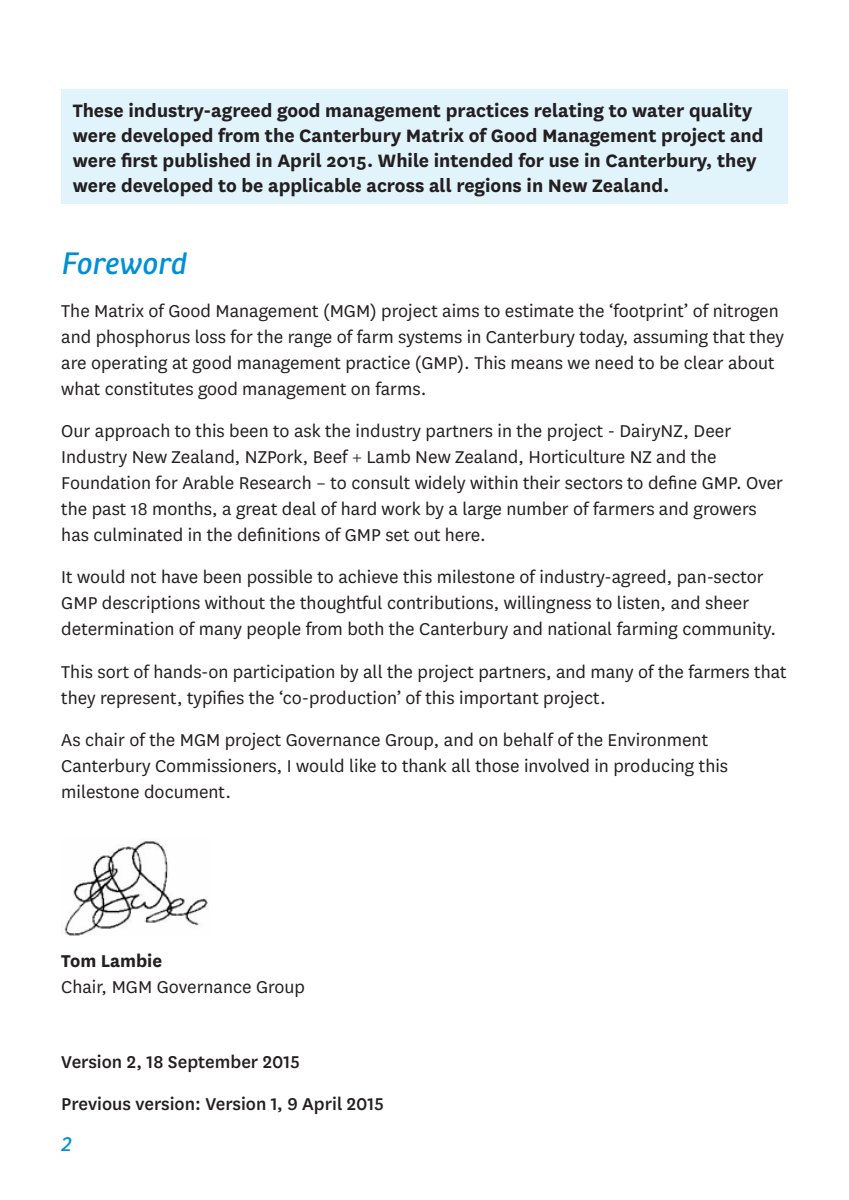
<style>
.page{position:relative;width:849px;height:1200px;background:#fff}
.page>*{position:absolute;margin:0;border:0;box-sizing:border-box;transform-origin:0 0}
.t1{font:italic 30px "Ronnia";letter-spacing:-.005em;color:#008fd5}
.t2{font:700 21px/25.2px "National";color:#231f20}
.t3{font:20px/26px "National";color:#231f20}
.t4{font:500 20px "National";color:#231f20}
.t5{font:italic 20px "Ronnia";color:#008fd5}
.s1{font-weight:700}
</style>
<div class="page">
<div style="left:61px;top:90px;width:726px;height:114px;background:#e1f4fc"></div>
<img style="left:64px;top:841px;width:144px;height:95px">
<p class="t2" style="left:73px;top:96px;width:692px">These industry-agreed good management practices relating to water quality were developed from the Canterbury Matrix of Good Management project and were first published in April 2015. While intended for use in Canterbury, they were developed to be applicable across all regions in New Zealand.</p>
<p class="t1" style="left:61px;top:244px;width:127px">Foreword</p>
<p class="t3" style="left:61px;top:297px;width:724px">The Matrix of Good Management (MGM) project aims to estimate the ‘footprint’ of nitrogen and phosphorus loss for the range of farm systems in Canterbury today, assuming that they are operating at good management practice (GMP). This means we need to be clear about what constitutes good management on farms.</p>
<p class="t3" style="left:61px;top:417px;width:723px">Our approach to this been to ask the industry partners in the project - DairyNZ, Deer Industry New Zealand, NZPork, Beef + Lamb New Zealand, Horticulture NZ and the Foundation for Arable Research – to consult widely within their sectors to define GMP. Over the past 18 months, a great deal of hard work by a large number of farmers and growers has culminated in the definitions of GMP set out here.</p>
<p class="t3" style="left:61px;top:563px;width:716px">It would not have been possible to achieve this milestone of industry-agreed, pan-sector<br>GMP descriptions without the thoughtful contributions, willingness to listen, and sheer determination of many people from both the Canterbury and national farming community.</p>
<p class="t3" style="left:61px;top:657px;width:726px">This sort of hands-on participation by all the project partners, and many of the farmers that they represent, typifies the ‘co-production’ of this important project.</p>
<p class="t3" style="left:61px;top:726px;width:668px">As chair of the MGM project Governance Group, and on behalf of the Environment<br>Canterbury Commissioners, I would like to thank all those involved in producing this milestone document.</p>
<p class="t3" style="left:61px;top:946px;width:245px"><span class="s1">Tom Lambie<br></span>Chair, MGM Governance Group</p>
<p class="t4" style="left:61px;top:1048px;width:240px">Version 2, 18 September 2015</p>
<p class="t4" style="left:61px;top:1090px;width:324px">Previous version: Version 1, 9 April 2015</p>
<p class="t5" style="left:61px;top:1131px;width:12px">2</p>
</div>
